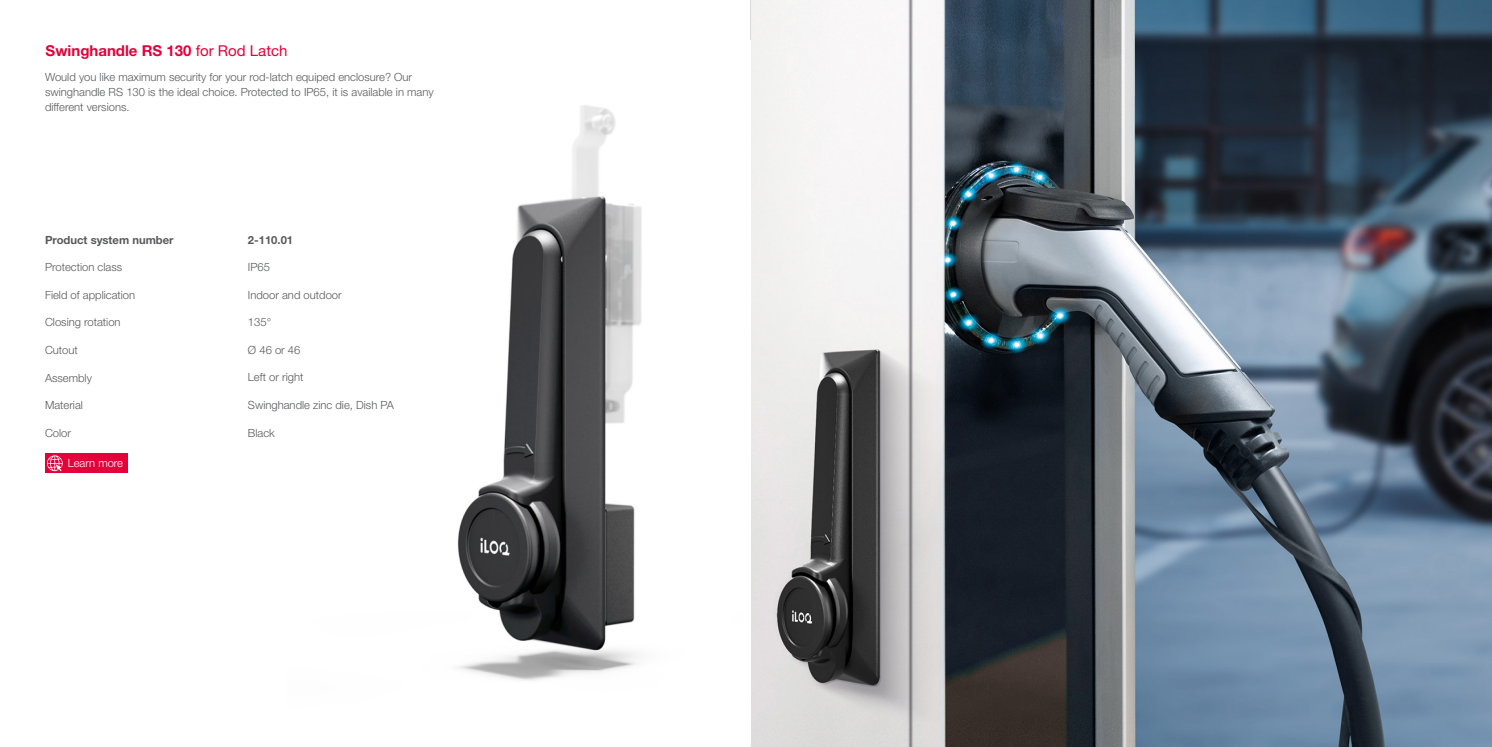
<style>
.page{position:relative;width:1492px;height:747px;background:#fff}
.page>*{position:absolute;margin:0;border:0;box-sizing:border-box;transform-origin:0 0}
.t1{font:700 15px "Helvetica Neue LT Std";color:#e4003a}
.t2{font:300 11.25px/15px "Helvetica Neue LT Std";color:#58595b}
.t3{font:700 11.25px "Helvetica Neue LT Std";color:#58595b}
.t4{font:300 11.25px "Helvetica Neue LT Std";color:#fff}
.s1{font-weight:400}
</style>
<div class="page">
<hr style="left:750px;top:0;width:1px;height:746px;background:#d1d3d4">
<img style="left:457px;top:41px;width:294px;height:704px">
<img style="left:751px;top:0;width:740px;height:746px">
<div style="left:45px;top:453px;width:83px;height:19px;background:#e4003a"></div>
<svg style="left:47px;top:455px;width:16px;height:16px"></svg>
<h1 class="t1" style="left:46px;top:41px;width:243px">Swinghandle RS 130 <span class="s1">for Rod Latch</span></h1>
<p class="t2" style="left:45px;top:69px;width:390px">Would you like maximum security for your rod-latch equiped enclosure? Our swinghandle RS 130 is the ideal choice. Protected to IP65, it is available in many different versions.</p>
<p class="t3" style="left:45px;top:233px;width:130px">Product system number</p>
<p class="t2" style="left:45px;top:259px;width:79px">Protection class</p>
<p class="t2" style="left:45px;top:287px;width:92px">Field of application</p>
<p class="t2" style="left:45px;top:314px;width:77px">Closing rotation</p>
<p class="t2" style="left:45px;top:342px;width:34px">Cutout</p>
<p class="t2" style="left:45px;top:369px;width:48px">Assembly</p>
<p class="t2" style="left:45px;top:397px;width:39px">Material</p>
<p class="t2" style="left:45px;top:424px;width:28px">Color</p>
<p class="t4" style="left:68px;top:456px;width:57px">Learn more</p>
<p class="t3" style="left:248px;top:233px;width:47px">2-110.01</p>
<p class="t2" style="left:248px;top:259px;width:24px">IP65</p>
<p class="t2" style="left:248px;top:287px;width:95px">Indoor and outdoor</p>
<p class="t2" style="left:248px;top:314px;width:25px">135°</p>
<p class="t2" style="left:248px;top:342px;width:54px">Ø 46 or 46</p>
<p class="t2" style="left:248px;top:369px;width:57px">Left or right</p>
<p class="t2" style="left:248px;top:397px;width:147px">Swinghandle zinc die, Dish PA</p>
<p class="t2" style="left:248px;top:424px;width:28px">Black</p>
</div>
